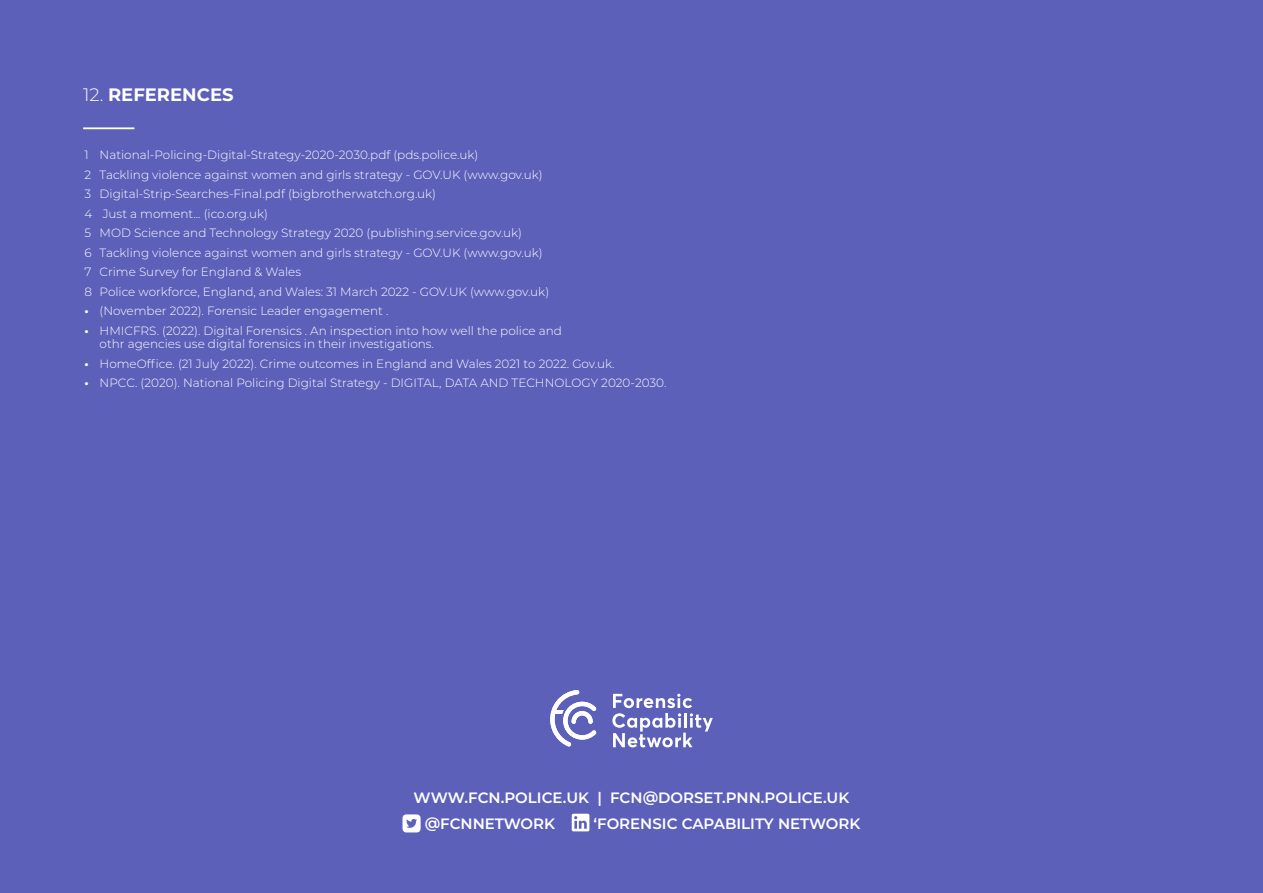
<style>
.page{position:relative;width:1263px;height:893px;background:#5c60b9}
.page>*{position:absolute;margin:0;border:0;box-sizing:border-box;transform-origin:0 0}
.t1{font:700 18px "Montserrat";color:#fff}
.Intro_bold{font:600 15px "Montserrat";color:#fff}
.Body{font:300 12px/13.5px "Montserrat";color:#fff}
.s1{font-weight:300}
.s2{font-weight:700}
</style>
<div class="page">
<hr style="left:83px;top:127px;width:51px;height:2px;background:#fff">
<svg style="left:612px;top:694px;width:101px;height:53px"></svg>
<svg style="left:550px;top:690px;width:46px;height:56px"></svg>
<svg style="left:402px;top:814px;width:19px;height:18px"></svg>
<svg style="left:572px;top:814px;width:17px;height:17px"></svg>
<p class="t1" style="left:83px;top:82px;width:152px"><span class="s1">12.</span> REFERENCES</p>
<p class="Body" style="left:85px;top:148px;width:395px">1 National-Policing-Digital-Strategy-2020-2030.pdf (pds.police.uk)</p>
<p class="Body" style="left:85px;top:167px;width:460px">2 Tackling violence against women and girls strategy - GOV.UK (www.gov.uk)</p>
<p class="Body" style="left:85px;top:187px;width:353px">3 Digital-Strip-Searches-Final.pdf (bigbrotherwatch.org.uk)</p>
<p class="Body" style="left:85px;top:206px;width:185px">4 Just a moment... (ico.org.uk)</p>
<p class="Body" style="left:85px;top:226px;width:439px">5 MOD Science and Technology Strategy 2020 (publishing.service.gov.uk)</p>
<p class="Body" style="left:85px;top:245px;width:460px">6 Tackling violence against women and girls strategy - GOV.UK (www.gov.uk)</p>
<p class="Body" style="left:85px;top:265px;width:218px">7 Crime Survey for England &amp; Wales</p>
<p class="Body" style="left:85px;top:284px;width:466px">8 Police workforce, England, and Wales: 31 March 2022 - GOV.UK (www.gov.uk)</p>
<p class="Body" style="left:85px;top:304px;width:305px"><span class="s2">•</span> (November 2022). Forensic Leader engagement .</p>
<p class="Body" style="left:100px;top:323px;width:464px;text-indent:-15px"><span class="s2">•</span> HMICFRS. (2022). Digital Forensics . An inspection into how well the police and othr agencies use digital forensics in their investigations.</p>
<p class="Body" style="left:85px;top:356px;width:531px"><span class="s2">•</span> HomeOffice. (21 July 2022). Crime outcomes in England and Wales 2021 to 2022. Gov.uk.</p>
<p class="Body" style="left:85px;top:376px;width:583px"><span class="s2">•</span> NPCC. (2020). National Policing Digital Strategy - DIGITAL, DATA AND TECHNOLOGY 2020-2030.</p>
<p class="Intro_bold" style="left:414px;top:787px;width:437px">WWW.FCN.POLICE.UK | FCN@DORSET.PNN.POLICE.UK</p>
<p class="Intro_bold" style="left:425px;top:813px;width:132px">@FCNNETWORK</p>
<p class="Intro_bold" style="left:594px;top:813px;width:268px">‘FORENSIC CAPABILITY NETWORK</p>
</div>
